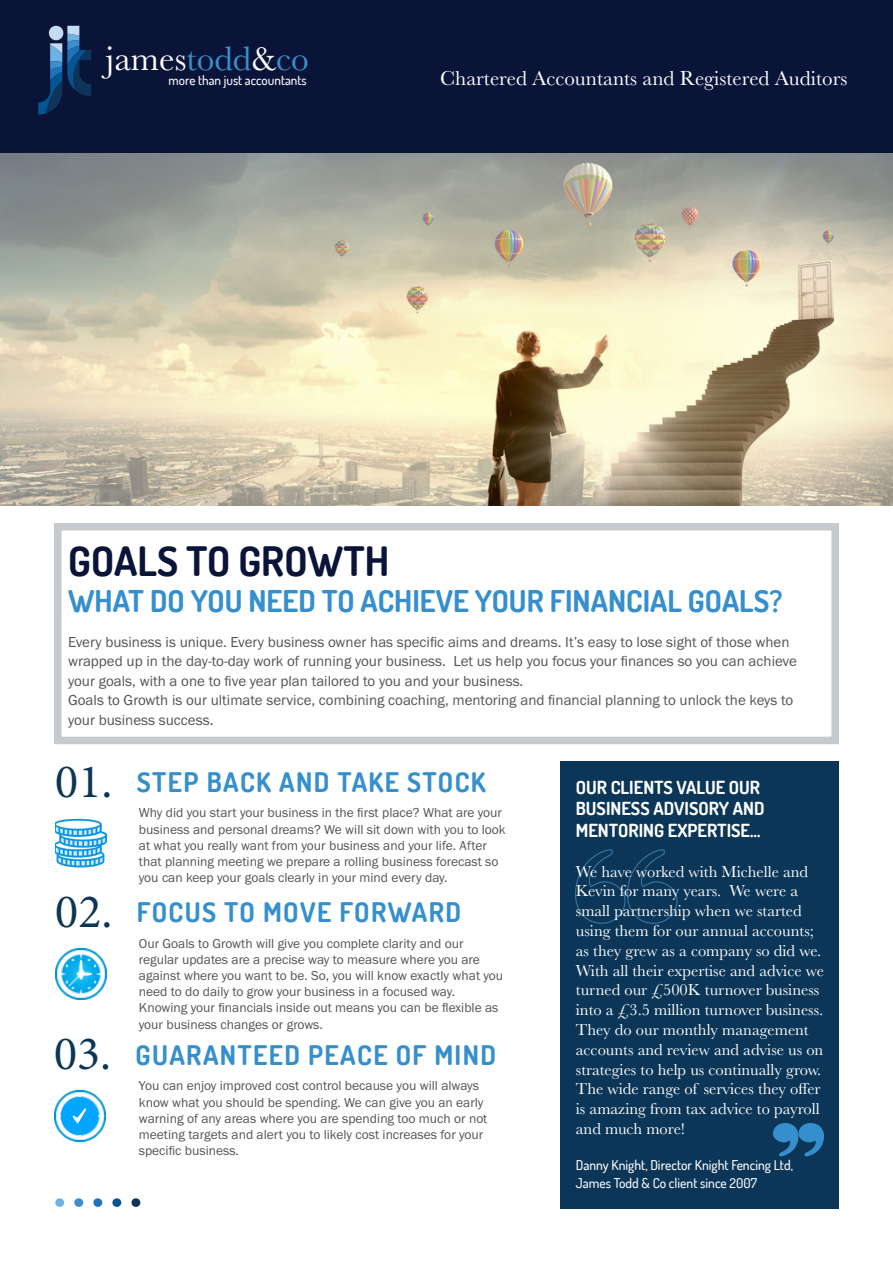
<style>
.page{position:relative;width:893px;height:1263px;background:#fff}
.page>*{position:absolute;margin:0;border:0;box-sizing:border-box;transform-origin:0 0}
.t1{font:48px "Minion Pro";color:#0c3656}
.t2{font:700 40.5px "Dosis";color:#0a1439}
.t3{font:35.4px "Baskerville";color:#fff}
.t4{font:700 30px "Dosis";color:#368fcd}
.t5{font:700 27px "Dosis";letter-spacing:.05em;color:#368fcd}
.t6{font:21px "Baskerville";color:#fff}
.t7{font:700 18px/21.6px "Dosis";color:#fff}
.t8{font:16.5px/19.8px "Baskerville";color:#fff}
.t9{font:15px/19.5px "Franklin Got Itc TOT Boo";color:#515457}
.t10{font:13.5px/16.2px "Franklin Got Itc TOT Boo";color:#525457}
.t11{font:500 13.5px "Dosis";color:#fff}
.t12{font:500 13.5px "Dosis";color:#fbfdfe}
.t13{font:500 13.05px "Dosis";color:#fff}
.s1{color:#3b8fcd}
</style>
<div class="page">
<img style="left:0;top:152px;width:893px;height:353px">
<img style="left:54px;top:1090px;width:51px;height:51px">
<div style="left:0;top:0;width:893px;height:152px;background:#0a1439"></div>
<svg style="left:38px;top:26px;width:53px;height:89px"></svg>
<div style="left:54px;top:523px;width:785px;height:221px;background:#fff;border:8px solid #c7cacc"></div>
<div style="left:561px;top:762px;width:278px;height:447px;background:#0c3657"></div>
<svg style="left:773px;top:1123px;width:51px;height:33px"></svg>
<img style="left:55px;top:818px;width:51px;height:50px">
<img style="left:55px;top:948px;width:51px;height:51px">
<svg style="left:575px;top:849px;width:103px;height:75px"></svg>
<img style="left:58px;top:1094px;width:43px;height:43px">
<svg style="left:131px;top:1198px;width:9px;height:9px"></svg>
<svg style="left:112px;top:1198px;width:9px;height:9px"></svg>
<svg style="left:93px;top:1198px;width:9px;height:9px"></svg>
<svg style="left:74px;top:1198px;width:9px;height:9px"></svg>
<svg style="left:55px;top:1198px;width:9px;height:9px"></svg>
<h3 class="t3" style="left:106px;top:35px;width:205px">james<span class="s1">todd</span>&amp;<span class="s1">co</span></h3>
<p class="t13" style="left:168px;top:72px;width:140px">more than just accountants</p>
<h3 class="t6" style="left:440px;top:65px;width:409px">Chartered Accountants and Registered Auditors</h3>
<h2 class="t2" style="left:68px;top:535px;width:323px">GOALS TO GROWTH</h2>
<h3 class="t4" style="left:68px;top:582px;width:716px">WHAT DO YOU NEED TO ACHIEVE YOUR FINANCIAL GOALS?</h3>
<p class="t9" style="left:68px;top:632px;width:730px">Every business is unique. Every business owner has specific aims and dreams. It’s easy to lose sight of those when wrapped up in the day-to-day work of running your business. Let us help you focus your finances so you can achieve your goals, with a one to five year plan tailored to you and your business.<br>Goals to Growth is our ultimate service, combining coaching, mentoring and financial planning to unlock the keys to your business success.</p>
<h1 class="t1" style="left:55px;top:749px;width:59px">01.</h1>
<h3 class="t5" style="left:137px;top:765px;width:350px">STEP BACK AND TAKE STOCK</h3>
<p class="t10" style="left:139px;top:805px;width:368px">Why did you start your business in the first place? What are your business and personal dreams? We will sit down with you to look at what you really want from your business and your life. After that planning meeting we prepare a rolling business forecast so you can keep your goals clearly in your mind every day.</p>
<h1 class="t1" style="left:55px;top:879px;width:59px">02.</h1>
<h3 class="t5" style="left:137px;top:895px;width:326px">FOCUS TO MOVE FORWARD</h3>
<p class="t10" style="left:139px;top:935px;width:366px">Our Goals to Growth will give you complete clarity and our regular updates are a precise way to measure where you are against where you want to be. So, you will know exactly what you need to do daily to grow your business in a focused way.<br>Knowing your financials inside out means you can be flexible as your business changes or grows.</p>
<h1 class="t1" style="left:54px;top:1022px;width:59px">03.</h1>
<h3 class="t5" style="left:136px;top:1037px;width:362px">GUARANTEED PEACE OF MIND</h3>
<p class="t10" style="left:139px;top:1078px;width:350px">You can enjoy improved cost control because you will always know what you should be spending. We can give you an early warning of any areas where you are spending too much or not meeting targets and alert you to likely cost increases for your specific business.</p>
<h3 class="t7" style="left:576px;top:776px;width:190px">OUR CLIENTS VALUE OUR<br>BUSINESS ADVISORY AND<br>MENTORING EXPERTISE…</h3>
<p class="t8" style="left:576px;top:861px;width:250px">We have worked with Michelle and Kevin for many years. We were a small partnership when we started using them for our annual accounts; as they grew as a company so did we.<br>With all their expertise and advice we turned our £500K turnover business into a £3.5 million turnover business.<br>They do our monthly management accounts and review and advise us on strategies to help us continually grow.<br>The wide range of services they offer is amazing from tax advice to payroll and much more!</p>
<p class="t11" style="left:576px;top:1156px;width:219px">Danny Knight, Director Knight Fencing Ltd,</p>
<p class="t12" style="left:576px;top:1174px;width:183px">James Todd &amp; Co client since 2007</p>
</div>
